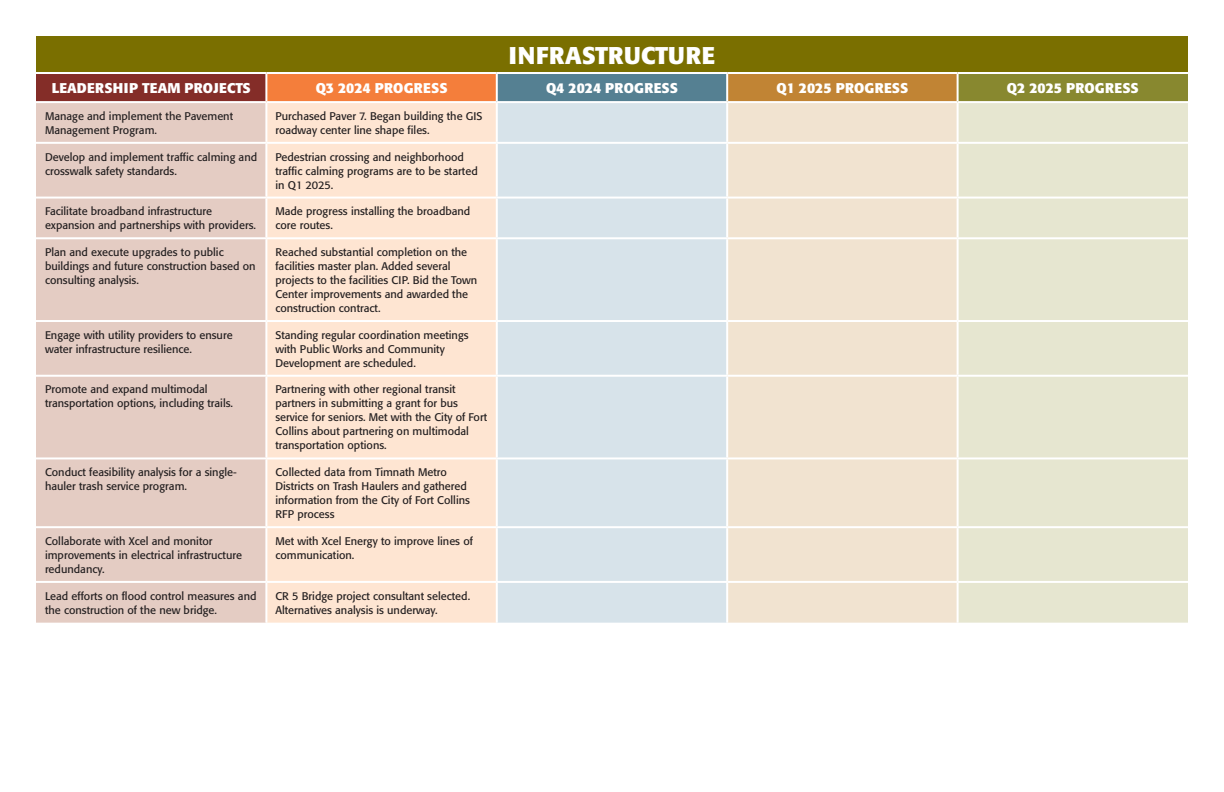
<style>
.page{position:relative;width:1224px;height:792px;background:#fff}
.page>*{position:absolute;margin:0;border:0;box-sizing:border-box;transform-origin:0 0}
.Table_H2{font:700 24px "Formata";letter-spacing:.02em;color:#fff}
.Table_H2-2{font:700 14px "Formata";color:#fff}
.Table_B1{font:11px/14px "Formata";color:#231f20}
</style>
<div class="page">
<div style="left:36px;top:36px;width:1152px;height:37px;background:#7a6f00"></div>
<div style="left:36px;top:73px;width:230px;height:29px;background:#842d28"></div>
<div style="left:266px;top:73px;width:231px;height:29px;background:#f47e3b"></div>
<div style="left:497px;top:73px;width:230px;height:29px;background:#558092"></div>
<div style="left:727px;top:73px;width:231px;height:29px;background:#c18434"></div>
<div style="left:958px;top:73px;width:230px;height:29px;background:#88882f"></div>
<div style="left:36px;top:103px;width:229px;height:520px;background:#e4ccc3"></div>
<div style="left:267px;top:103px;width:229px;height:520px;background:#fee5d2"></div>
<div style="left:498px;top:103px;width:228px;height:520px;background:#d7e3ea"></div>
<div style="left:728px;top:103px;width:229px;height:520px;background:#f1e3d0"></div>
<div style="left:959px;top:103px;width:229px;height:520px;background:#e6e6d0"></div>
<hr style="left:36px;top:72px;width:230px;height:2px;background:#fff">
<hr style="left:266px;top:72px;width:231px;height:2px;background:#fff">
<hr style="left:265px;top:74px;width:2px;height:27px;background:#fff">
<hr style="left:497px;top:72px;width:230px;height:2px;background:#fff">
<hr style="left:496px;top:74px;width:2px;height:27px;background:#fff">
<hr style="left:727px;top:72px;width:231px;height:2px;background:#fff">
<hr style="left:726px;top:74px;width:2px;height:27px;background:#fff">
<hr style="left:958px;top:72px;width:230px;height:2px;background:#fff">
<hr style="left:957px;top:74px;width:2px;height:27px;background:#fff">
<hr style="left:36px;top:101px;width:230px;height:2px;background:#fff">
<hr style="left:266px;top:101px;width:231px;height:2px;background:#fff">
<hr style="left:497px;top:101px;width:230px;height:2px;background:#fff">
<hr style="left:727px;top:101px;width:231px;height:2px;background:#fff">
<hr style="left:958px;top:101px;width:230px;height:2px;background:#fff">
<hr style="left:36px;top:142px;width:230px;height:2px;background:#fff">
<hr style="left:266px;top:142px;width:231px;height:2px;background:#fff">
<hr style="left:497px;top:142px;width:230px;height:2px;background:#fff">
<hr style="left:727px;top:142px;width:231px;height:2px;background:#fff">
<hr style="left:958px;top:142px;width:230px;height:2px;background:#fff">
<hr style="left:36px;top:197px;width:230px;height:2px;background:#fff">
<hr style="left:266px;top:197px;width:231px;height:2px;background:#fff">
<hr style="left:497px;top:197px;width:230px;height:2px;background:#fff">
<hr style="left:727px;top:197px;width:231px;height:2px;background:#fff">
<hr style="left:958px;top:197px;width:230px;height:2px;background:#fff">
<hr style="left:36px;top:237px;width:230px;height:2px;background:#fff">
<hr style="left:266px;top:237px;width:231px;height:2px;background:#fff">
<hr style="left:497px;top:237px;width:230px;height:2px;background:#fff">
<hr style="left:727px;top:237px;width:231px;height:2px;background:#fff">
<hr style="left:958px;top:237px;width:230px;height:2px;background:#fff">
<hr style="left:36px;top:320px;width:230px;height:2px;background:#fff">
<hr style="left:266px;top:320px;width:231px;height:2px;background:#fff">
<hr style="left:497px;top:320px;width:230px;height:2px;background:#fff">
<hr style="left:727px;top:320px;width:231px;height:2px;background:#fff">
<hr style="left:958px;top:320px;width:230px;height:2px;background:#fff">
<hr style="left:36px;top:375px;width:230px;height:2px;background:#fff">
<hr style="left:266px;top:375px;width:231px;height:2px;background:#fff">
<hr style="left:497px;top:375px;width:230px;height:2px;background:#fff">
<hr style="left:727px;top:375px;width:231px;height:2px;background:#fff">
<hr style="left:958px;top:375px;width:230px;height:2px;background:#fff">
<hr style="left:36px;top:457px;width:230px;height:2px;background:#fff">
<hr style="left:266px;top:457px;width:231px;height:2px;background:#fff">
<hr style="left:497px;top:457px;width:230px;height:2px;background:#fff">
<hr style="left:727px;top:457px;width:231px;height:2px;background:#fff">
<hr style="left:958px;top:457px;width:230px;height:2px;background:#fff">
<hr style="left:36px;top:526px;width:230px;height:2px;background:#fff">
<hr style="left:266px;top:526px;width:231px;height:2px;background:#fff">
<hr style="left:497px;top:526px;width:230px;height:2px;background:#fff">
<hr style="left:727px;top:526px;width:231px;height:2px;background:#fff">
<hr style="left:958px;top:526px;width:230px;height:2px;background:#fff">
<hr style="left:36px;top:581px;width:230px;height:2px;background:#fff">
<hr style="left:266px;top:581px;width:231px;height:2px;background:#fff">
<hr style="left:497px;top:581px;width:230px;height:2px;background:#fff">
<hr style="left:727px;top:581px;width:231px;height:2px;background:#fff">
<hr style="left:958px;top:581px;width:230px;height:2px;background:#fff">
<p class="Table_H2" style="left:509px;top:40px;width:208px">INFRASTRUCTURE</p>
<p class="Table_H2-2" style="left:52px;top:79px;width:200px">LEADERSHIP TEAM PROJECTS</p>
<p class="Table_H2-2" style="left:316px;top:79px;width:133px">Q3 2024 PROGRESS</p>
<p class="Table_H2-2" style="left:546px;top:79px;width:133px">Q4 2024 PROGRESS</p>
<p class="Table_H2-2" style="left:776px;top:79px;width:133px">Q1 2025 PROGRESS</p>
<p class="Table_H2-2" style="left:1007px;top:79px;width:133px">Q2 2025 PROGRESS</p>
<p class="Table_B1" style="left:45px;top:109px;width:190px">Manage and implement the Pavement<br>Management Program.</p>
<p class="Table_B1" style="left:275px;top:109px;width:209px">Purchased Paver 7. Began building the GIS roadway center line shape files.</p>
<p class="Table_B1" style="left:45px;top:150px;width:214px">Develop and implement traffic calming and crosswalk safety standards.</p>
<p class="Table_B1" style="left:275px;top:150px;width:204px">Pedestrian crossing and neighborhood traffic calming programs are to be started in Q1 2025.</p>
<p class="Table_B1" style="left:45px;top:204px;width:213px">Facilitate broadband infrastructure expansion and partnerships with providers.</p>
<p class="Table_B1" style="left:275px;top:204px;width:196px">Made progress installing the broadband core routes.</p>
<p class="Table_B1" style="left:45px;top:245px;width:212px">Plan and execute upgrades to public buildings and future construction based on consulting analysis.</p>
<p class="Table_B1" style="left:275px;top:245px;width:203px">Reached substantial completion on the facilities master plan. Added several projects to the facilities CIP. Bid the Town Center improvements and awarded the construction contract.</p>
<p class="Table_B1" style="left:45px;top:328px;width:189px">Engage with utility providers to ensure water infrastructure resilience.</p>
<p class="Table_B1" style="left:275px;top:328px;width:195px">Standing regular coordination meetings with Public Works and Community<br>Development are scheduled.</p>
<p class="Table_B1" style="left:45px;top:383px;width:190px">Promote and expand multimodal transportation options, including trails.</p>
<p class="Table_B1" style="left:275px;top:383px;width:213px">Partnering with other regional transit partners in submitting a grant for bus service for seniors. Met with the City of Fort Collins about partnering on multimodal transportation options.</p>
<p class="Table_B1" style="left:45px;top:465px;width:193px">Conduct feasibility analysis for a single&shy;hauler trash service program.</p>
<p class="Table_B1" style="left:275px;top:465px;width:196px">Collected data from Timnath Metro<br>Districts on Trash Haulers and gathered information from the City of Fort Collins<br>RFP process</p>
<p class="Table_B1" style="left:45px;top:534px;width:199px">Collaborate with Xcel and monitor improvements in electrical infrastructure redundancy.</p>
<p class="Table_B1" style="left:275px;top:534px;width:199px">Met with Xcel Energy to improve lines of communication.</p>
<p class="Table_B1" style="left:45px;top:589px;width:213px">Lead efforts on flood control measures and the construction of the new bridge.</p>
<p class="Table_B1" style="left:275px;top:589px;width:196px">CR 5 Bridge project consultant selected.<br>Alternatives analysis is underway.</p>
</div>
